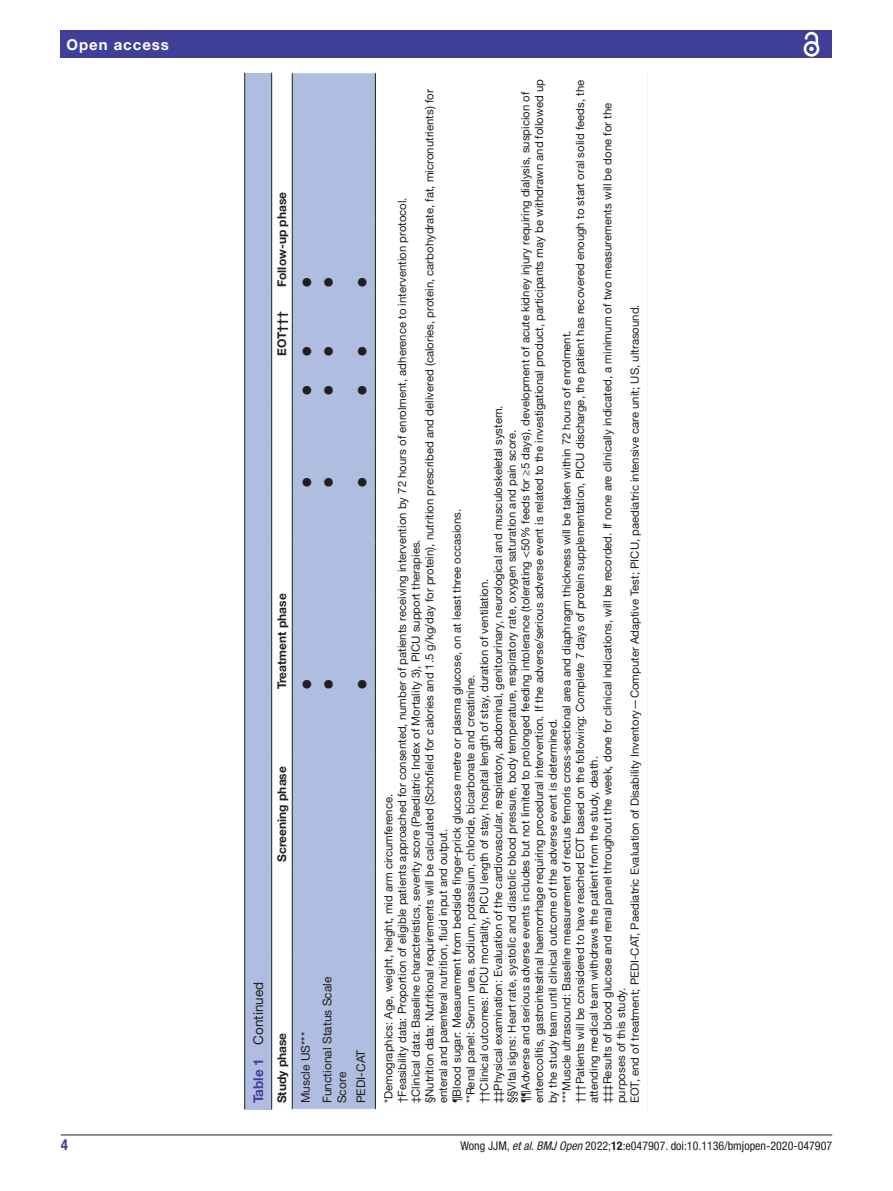
<style>
.page{position:relative;width:893px;height:1191px;background:#fff}
.page>*{position:absolute;margin:0;border:0;box-sizing:border-box;transform-origin:0 0}
.t1{font:700 15px "Helvetica Neue LT Std";letter-spacing:.065em;color:#fff}
.t2{font:700 condensed 15px "Helvetica Neue LT Std";color:#414099}
.t3{font:13.5px "Helvetica Neue LT Std";color:#231f20}
.t4{font:condensed 12px "Helvetica Neue LT Std";color:#231f20}
.t5{font:700 12px "Helvetica Neue LT Std";color:#231f20}
.t6{font:12px/14.4px "Helvetica Neue LT Std";color:#231f20}
.t7{font:12px "Zapf Dingbats";color:#231f20}
.t8{font:11.4px/13.6px "Helvetica Neue LT Std";color:#231f20}
.s1{font-weight:700;color:#414099}
.s2{font-style:italic}
.s3{font-weight:700}
</style>
<div class="page">
<hr style="left:61px;top:1134px;width:771px;height:1px;background:#231f20">
<div style="left:61px;top:31px;width:771px;height:27px;background:#414099"></div>
<svg style="left:803px;top:31px;width:17px;height:26px"></svg>
<div style="left:263px;top:73px;width:385px;height:1036px;background:#afbde1"></div>
<div style="left:272px;top:73px;width:376px;height:1036px;background:#fff"></div>
<svg style="left:293px;top:73px;width:82px;height:1036px"></svg>
<hr style="left:292px;top:695px;width:1px;height:64px;background:#231f20">
<hr style="left:292px;top:593px;width:1px;height:54px;background:#231f20">
<hr style="left:292px;top:543px;width:1px;height:50px;background:#231f20">
<hr style="left:292px;top:492px;width:1px;height:51px;background:#231f20">
<hr style="left:292px;top:440px;width:1px;height:52px;background:#231f20">
<hr style="left:292px;top:401px;width:1px;height:39px;background:#231f20">
<hr style="left:292px;top:362px;width:1px;height:39px;background:#231f20">
<hr style="left:292px;top:140px;width:1px;height:78px;background:#231f20">
<hr style="left:292px;top:73px;width:1px;height:67px;background:#231f20">
<hr style="left:271px;top:956px;width:1px;height:153px;background:#231f20">
<hr style="left:292px;top:956px;width:1px;height:153px;background:#231f20">
<hr style="left:271px;top:867px;width:1px;height:89px;background:#231f20">
<hr style="left:292px;top:867px;width:1px;height:89px;background:#231f20">
<hr style="left:271px;top:759px;width:1px;height:108px;background:#231f20">
<hr style="left:271px;top:695px;width:1px;height:64px;background:#231f20">
<hr style="left:292px;top:759px;width:1px;height:108px;background:#231f20">
<hr style="left:271px;top:647px;width:1px;height:48px;background:#231f20">
<hr style="left:271px;top:593px;width:1px;height:54px;background:#231f20">
<hr style="left:271px;top:543px;width:1px;height:50px;background:#231f20">
<hr style="left:271px;top:492px;width:1px;height:51px;background:#231f20">
<hr style="left:271px;top:440px;width:1px;height:52px;background:#231f20">
<hr style="left:271px;top:401px;width:1px;height:39px;background:#231f20">
<hr style="left:271px;top:362px;width:1px;height:39px;background:#231f20">
<hr style="left:292px;top:647px;width:1px;height:48px;background:#231f20">
<hr style="left:271px;top:293px;width:1px;height:69px;background:#231f20">
<hr style="left:292px;top:293px;width:1px;height:69px;background:#231f20">
<hr style="left:271px;top:218px;width:1px;height:75px;background:#231f20">
<hr style="left:271px;top:140px;width:1px;height:78px;background:#231f20">
<hr style="left:271px;top:73px;width:1px;height:67px;background:#231f20">
<hr style="left:292px;top:218px;width:1px;height:75px;background:#231f20">
<hr style="left:375px;top:956px;width:1px;height:153px;background:#231f20">
<hr style="left:375px;top:867px;width:1px;height:89px;background:#231f20">
<hr style="left:375px;top:759px;width:1px;height:108px;background:#231f20">
<hr style="left:375px;top:695px;width:1px;height:64px;background:#231f20">
<hr style="left:375px;top:647px;width:1px;height:48px;background:#231f20">
<hr style="left:375px;top:593px;width:1px;height:54px;background:#231f20">
<hr style="left:375px;top:543px;width:1px;height:50px;background:#231f20">
<hr style="left:375px;top:492px;width:1px;height:51px;background:#231f20">
<hr style="left:375px;top:440px;width:1px;height:52px;background:#231f20">
<hr style="left:375px;top:401px;width:1px;height:39px;background:#231f20">
<hr style="left:375px;top:362px;width:1px;height:39px;background:#231f20">
<hr style="left:375px;top:293px;width:1px;height:69px;background:#231f20">
<hr style="left:375px;top:218px;width:1px;height:75px;background:#231f20">
<hr style="left:375px;top:140px;width:1px;height:78px;background:#231f20">
<hr style="left:375px;top:73px;width:1px;height:67px;background:#231f20">
<hr style="left:392px;top:73px;width:1px;height:1030px;background:#fff">
<hr style="left:405px;top:73px;width:2px;height:1030px;background:#fff">
<hr style="left:419px;top:73px;width:2px;height:1030px;background:#fff">
<hr style="left:446px;top:73px;width:2px;height:1030px;background:#fff">
<hr style="left:460px;top:73px;width:2px;height:1030px;background:#fff">
<hr style="left:474px;top:73px;width:1px;height:1030px;background:#fff">
<hr style="left:488px;top:73px;width:1px;height:1030px;background:#fff">
<hr style="left:501px;top:73px;width:2px;height:1030px;background:#fff">
<hr style="left:515px;top:73px;width:1px;height:1030px;background:#fff">
<hr style="left:556px;top:73px;width:1px;height:1030px;background:#fff">
<hr style="left:570px;top:73px;width:1px;height:1030px;background:#fff">
<hr style="left:597px;top:73px;width:1px;height:1030px;background:#fff">
<hr style="left:624px;top:73px;width:2px;height:1030px;background:#fff">
<hr style="left:638px;top:73px;width:2px;height:1030px;background:#fff">
<div style="left:245px;top:73px;width:18px;height:1036px;background:#afbde1"></div>
<hr style="left:244px;top:73px;width:1px;height:1036px;background:#231f20">
<h1 class="t1" style="left:66px;top:35px;width:104px">Open access</h1>
<p class="t5" style="left:275px;top:287px;width:97px;rotate:-90deg">Follow-up phase</p>
<p class="t5" style="left:275px;top:356px;width:46px;rotate:-90deg">EOT†††</p>
<p class="t7" style="left:301px;top:287px;width:11px;rotate:-90deg">●</p>
<p class="t7" style="left:323px;top:287px;width:11px;rotate:-90deg">●</p>
<p class="t7" style="left:301px;top:356px;width:11px;rotate:-90deg">●</p>
<p class="t7" style="left:301px;top:395px;width:11px;rotate:-90deg">●</p>
<p class="t7" style="left:323px;top:356px;width:11px;rotate:-90deg">●</p>
<p class="t7" style="left:323px;top:395px;width:11px;rotate:-90deg">●</p>
<p class="t7" style="left:357px;top:287px;width:11px;rotate:-90deg">●</p>
<p class="t7" style="left:357px;top:356px;width:11px;rotate:-90deg">●</p>
<p class="t7" style="left:357px;top:395px;width:11px;rotate:-90deg">●</p>
<p class="t7" style="left:301px;top:486px;width:11px;rotate:-90deg">●</p>
<p class="t7" style="left:323px;top:486px;width:11px;rotate:-90deg">●</p>
<p class="t7" style="left:357px;top:486px;width:11px;rotate:-90deg">●</p>
<p class="t5" style="left:275px;top:689px;width:97px;rotate:-90deg">Treatment phase</p>
<p class="t7" style="left:301px;top:689px;width:11px;rotate:-90deg">●</p>
<p class="t7" style="left:323px;top:689px;width:11px;rotate:-90deg">●</p>
<p class="t7" style="left:357px;top:689px;width:11px;rotate:-90deg">●</p>
<p class="t5" style="left:275px;top:861px;width:97px;rotate:-90deg">Screening phase</p>
<p class="t3" style="left:250px;top:1103px;width:123px;rotate:-90deg"><span class="s1">Table 1</span> Continued</p>
<p class="t5" style="left:275px;top:1103px;width:72px;rotate:-90deg">Study phase</p>
<p class="t6" style="left:298px;top:1103px;width:73px;rotate:-90deg">Muscle US***</p>
<p class="t6" style="left:320px;top:1103px;width:128px;rotate:-90deg">Functional Status Scale<br>Score</p>
<p class="t6" style="left:353px;top:1103px;width:55px;rotate:-90deg">PEDI-CAT</p>
<p class="t8" style="left:381px;top:1103px;width:1025px;rotate:-90deg">*Demographics: Age, weight, height, mid arm circumference.<br>†Feasibility data: Proportion of eligible patients approached for consented, number of patients receiving intervention by 72 hours of enrolment, adherence to intervention protocol.<br>‡Clinical data: Baseline characteristics, severity score (Paediatric Index of Mortality 3), PICU support therapies.<br>§Nutrition data: Nutritional requirements will be calculated (Schofield for calories and 1.5 g/kg/day for protein), nutrition prescribed and delivered (calories, protein, carbohydrate, fat, micronutrients) for enteral and parenteral nutrition, fluid input and output.<br>¶Blood sugar: Measurement from bedside finger-prick glucose metre or plasma glucose, on at least three occasions.<br>**Renal panel: Serum urea, sodium, potassium, chloride, bicarbonate and creatinine.<br>††Clinical outcomes: PICU mortality, PICU length of stay, hospital length of stay, duration of ventilation.<br>‡‡Physical examination: Evaluation of the cardiovascular, respiratory, abdominal, genitourinary, neurological and musculoskeletal system.<br>§§Vital signs: Heart rate, systolic and diastolic blood pressure, body temperature, respiratory rate, oxygen saturation and pain score.<br>¶¶Adverse and serious adverse events includes but not limited to prolonged feeding intolerance (tolerating &lt;50% feeds for ≥5 days), development of acute kidney injury requiring dialysis, suspicion of enterocolitis, gastrointestinal haemorrhage requiring procedural intervention. If the adverse/serious adverse event is related to the investigational product, participants may be withdrawn and followed up by the study team until clinical outcome of the adverse event is determined.<br>***Muscle ultrasound: Baseline measurement of rectus femoris cross-sectional area and diaphragm thickness will be taken within 72 hours of enrolment.<br>†††Patients will be considered to have reached EOT based on the following: Complete 7 days of protein supplementation, PICU discharge, the patient has recovered enough to start oral solid feeds, the attending medical team withdraws the patient from the study, death.<br>‡‡‡Results of blood glucose and renal panel throughout the week, done for clinical indications, will be recorded. If none are clinically indicated, a minimum of two measurements will be done for the purposes of this study.<br>EOT, end of treatment; PEDI-CAT, Paediatric Evaluation of Disability Inventory—Computer Adaptive Test; PICU, paediatric intensive care unit; US, ultrasound.</p>
<h1 class="t2" style="left:61px;top:1135px;width:9px">4</h1>
<p class="t4" style="left:460px;top:1138px;width:373px">Wong JJM, <span class="s2">et al</span>. <span class="s2">BMJ Open</span> 2022;<span class="s3">12</span>:e047907. doi:10.1136/bmjopen-2020-047907</p>
</div>
